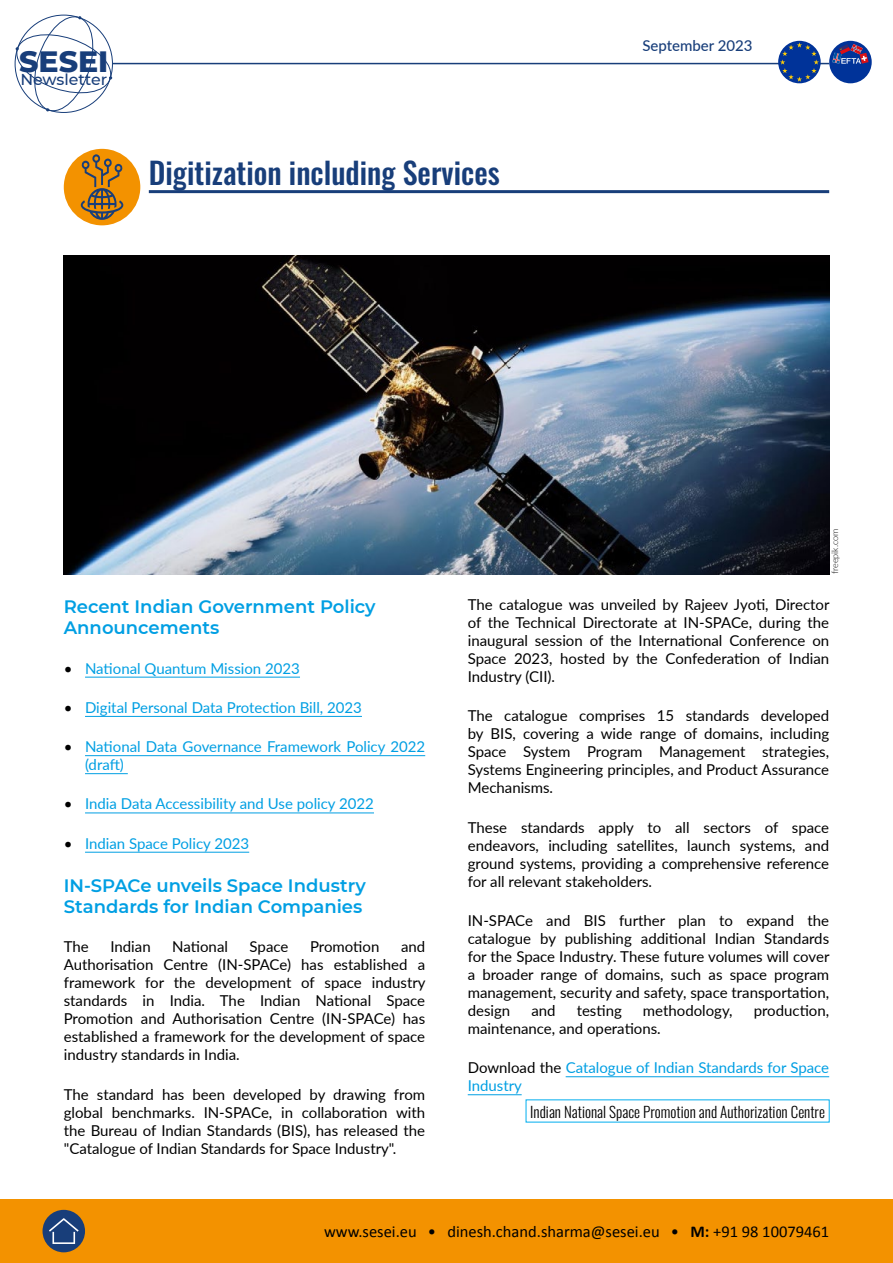
<style>
.page{position:relative;width:893px;height:1263px;background:#fff}
.page>*{position:absolute;margin:0;border:0;box-sizing:border-box;transform-origin:0 0}
.t1{font:500 30px "Oswald";color:#183e7a}
.t2{font:800 30px "Montserrat";color:#183e7a}
.t3{font:600 18px/21.6px "Montserrat";color:#009fe3}
.t4{font:16.5px "Calibri";color:#000}
.t5{font:500 15.75px "Montserrat";color:#183e7a}
.t6{font:15px/18px "Lato";color:#000;text-align:justify}
.t7{font:15px/18px "Lato";color:#009fe3}
.t8{font:300 15px "Oswald";color:#000}
.t9{font:500 15px "Lato";color:#183e7a}
.t10{font:300 9px "Lato";color:#000}
.s1{color:#000}
.s2{font-weight:700}
</style>
<div class="page">
<div style="left:0;top:1199px;width:893px;height:64px;background:#f39200"></div>
<hr style="left:113px;top:63px;width:716px;height:1px;background:#183e7a">
<svg style="left:778px;top:41px;width:43px;height:42px"></svg>
<svg style="left:780px;top:42px;width:39px;height:40px;background:#32589c"></svg>
<svg style="left:14px;top:14px;width:101px;height:99px"></svg>
<div style="left:43px;top:1210px;width:42px;height:42px;background:#183e7a;border-radius:50%"></div>
<svg style="left:49px;top:1218px;width:30px;height:26px"></svg>
<div style="left:829px;top:41px;width:43px;height:42px;background:#039;border-radius:50%"></div>
<svg style="left:832px;top:44px;width:37px;height:20px"></svg>
<hr style="left:85px;top:677px;width:215px;height:1px;background:#009fe3">
<hr style="left:85px;top:716px;width:277px;height:1px;background:#009fe3">
<hr style="left:85px;top:755px;width:340px;height:1px;background:#009fe3">
<hr style="left:85px;top:773px;width:43px;height:1px;background:#009fe3">
<hr style="left:85px;top:813px;width:289px;height:1px;background:#009fe3">
<hr style="left:85px;top:852px;width:164px;height:1px;background:#009fe3">
<hr style="left:566px;top:1076px;width:263px;height:1px;background:#009fe3">
<hr style="left:468px;top:1094px;width:54px;height:1px;background:#009fe3">
<div style="left:64px;top:149px;width:76px;height:76px;background:#f39200;border-radius:50%"></div>
<svg style="left:81px;top:154px;width:42px;height:66px"></svg>
<img style="left:64px;top:255px;width:765px;height:319px">
<hr style="left:149px;top:190px;width:680px;height:3px;background:#183e7a">
<h1 class="t2" style="left:19px;top:39px;width:91px">SESEI</h1>
<p class="t5" style="left:20px;top:68px;width:88px">Newsletter</p>
<h1 class="t1" style="left:149px;top:146px;width:352px">Digitization including Services</h1>
<p class="t9" style="left:642px;top:34px;width:112px">September 2023</p>
<p class="t10" style="left:829px;top:574px;width:47px;rotate:-90deg">freepik.com</p>
<p class="t3" style="left:64px;top:595px;width:313px">Recent Indian Government Policy<br>Announcements</p>
<p class="t7" style="left:64px;top:658px;width:238px"><span class="s1">•</span> National Quantum Mission 2023</p>
<p class="t7" style="left:64px;top:698px;width:300px"><span class="s1">•</span> Digital Personal Data Protection Bill, 2023</p>
<p class="t7" style="left:85px;top:737px;width:342px;text-indent:-21px"><span class="s1">•</span> National Data Governance Framework Policy 2022 (draft)</p>
<p class="t7" style="left:64px;top:794px;width:312px"><span class="s1">•</span> India Data Accessibility and Use policy 2022</p>
<p class="t7" style="left:64px;top:833px;width:187px"><span class="s1">•</span> Indian Space Policy 2023</p>
<p class="t3" style="left:64px;top:873px;width:304px">IN-SPACe unveils Space Industry<br>Standards for Indian Companies</p>
<p class="t6" style="left:64px;top:937px;width:27px">The</p>
<p class="t6" style="left:110px;top:937px;width:42px">Indian</p>
<p class="t6" style="left:172px;top:937px;width:57px">National</p>
<p class="t6" style="left:250px;top:937px;width:40px">Space</p>
<p class="t6" style="left:310px;top:937px;width:71px">Promotion</p>
<p class="t6" style="left:64px;top:937px;width:363px;text-indent:337px">and Authorisation Centre (IN-SPACe) has established a framework for the development of space industry standards in India. The Indian National Space Promotion and Authorisation Centre (IN-SPACe) has established a framework for the development of space industry standards in India.</p>
<p class="t6" style="left:64px;top:1084px;width:363px">The standard has been developed by drawing from global benchmarks. IN-SPACe, in collaboration with the Bureau of Indian Standards (BIS), has released the "Catalogue of Indian Standards for Space Industry".</p>
<p class="t6" style="left:468px;top:595px;width:363px">The catalogue was unveiled by Rajeev Jyoti, Director of the Technical Directorate at IN-SPACe, during the inaugural session of the International Conference on Space 2023, hosted by the Confederation of Indian Industry (CII).</p>
<p class="t6" style="left:468px;top:706px;width:363px">The catalogue comprises 15 standards developed by BIS, covering a wide range of domains, including Space System Program Management strategies, Systems Engineering principles, and Product Assurance Mechanisms.</p>
<p class="t6" style="left:468px;top:818px;width:363px">These standards apply to all sectors of space endeavors, including satellites, launch systems, and ground systems, providing a comprehensive reference for all relevant stakeholders.</p>
<p class="t6" style="left:468px;top:911px;width:363px">IN-SPACe and BIS further plan to expand the catalogue by publishing additional Indian Standards for the Space Industry. These future volumes will cover a broader range of domains, such as space program management, security and safety, space transportation, design</p>
<p class="t6" style="left:531px;top:1001px;width:26px">and</p>
<p class="t6" style="left:577px;top:1001px;width:47px">testing</p>
<p class="t6" style="left:643px;top:1001px;width:91px">methodology,</p>
<p class="t6" style="left:754px;top:1001px;width:77px">production,</p>
<p class="t6" style="left:468px;top:1019px;width:195px">maintenance, and operations.</p>
<p class="t7" style="left:468px;top:1058px;width:363px"><span class="s1">Download the</span> Catalogue of Indian Standards for Space<br>Industry</p>
<p class="t8" style="left:530px;top:1098px;width:296px">Indian National Space Promotion and Authorization Centre</p>
<p class="t4" style="left:324px;top:1221px;width:507px">www.sesei.eu • dinesh.chand.sharma@sesei.eu • <span class="s2">M:</span> +91 98 10079461</p>
</div>
